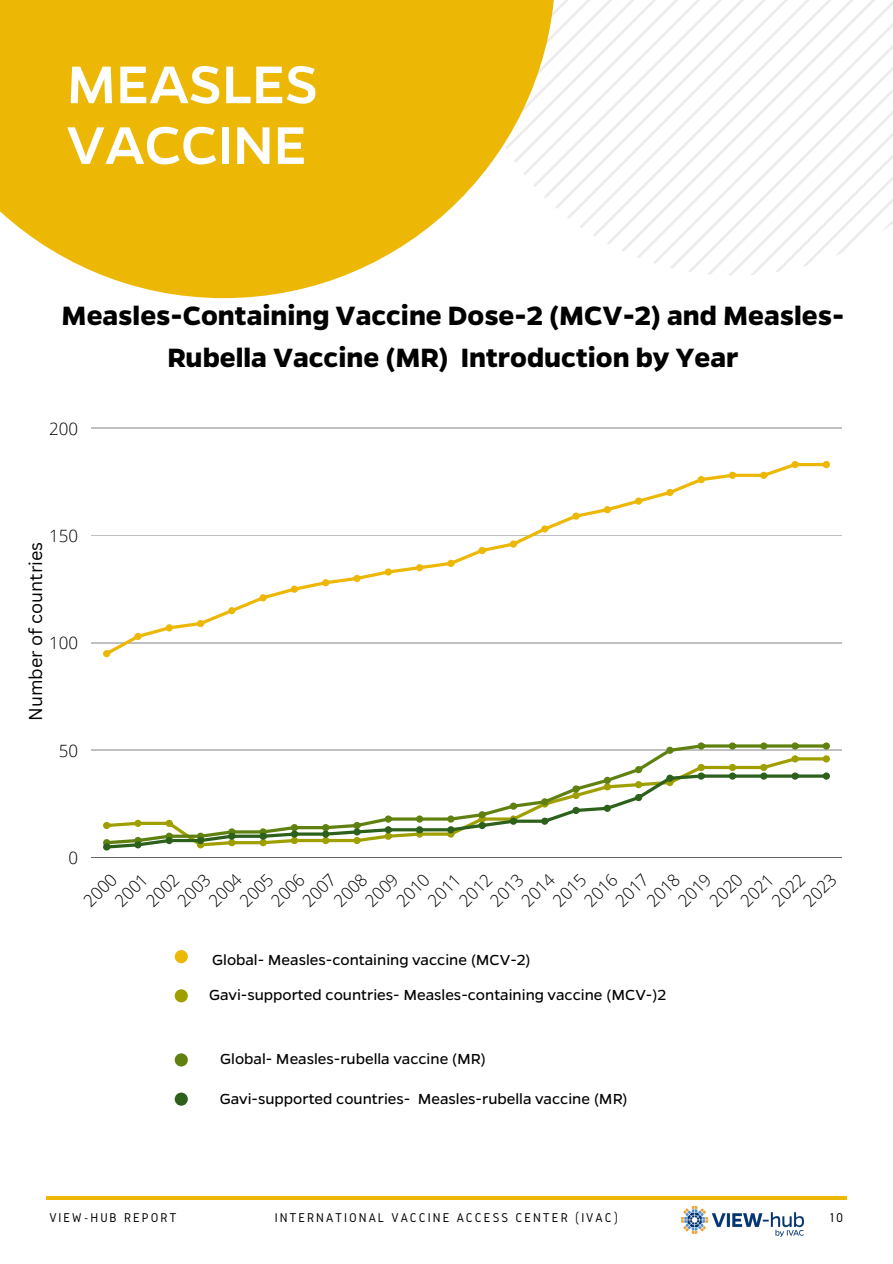
<style>
.page{position:relative;width:893px;height:1264px;background:#fff}
.page>*{position:absolute;margin:0;border:0;box-sizing:border-box;transform-origin:0 0}
.t1{font:500 60px/60.8px "Gentona";letter-spacing:-.01em;color:#fff}
.t2{font:700 30px/41.5px "Gentona";color:#000;text-align:center}
.t3{font:18px "Canva Sans";color:#000}
.t4{font:300 16.95px "Open Sans";color:#000}
.t5{font:16.5px/35.4px "Gentona";color:#000}
.t6{font:13.2px "Gidole";letter-spacing:.15em;color:#000}
</style>
<div class="page">
<hr style="left:46px;top:1196px;width:800px;height:3px;background:#ecb805">
<svg style="left:555px;top:0;width:337px;height:275px"></svg>
<svg style="left:0;top:0;width:555px;height:298px;fill:#ecb805"></svg>
<hr style="left:91px;top:427px;width:750px;height:1px;background:#000">
<hr style="left:91px;top:535px;width:750px;height:1px;background:#000">
<hr style="left:91px;top:642px;width:750px;height:1px;background:#000">
<hr style="left:91px;top:750px;width:750px;height:1px;background:#000">
<hr style="left:91px;top:857px;width:750px;height:1px;background:#000">
<svg style="left:103px;top:461px;width:726px;height:196px"></svg>
<svg style="left:103px;top:742px;width:726px;height:108px"></svg>
<div style="left:175px;top:950px;width:13px;height:13px;background:#ecb805;border-radius:50%"></div>
<div style="left:175px;top:989px;width:13px;height:13px;background:#a09f00;border-radius:50%"></div>
<div style="left:175px;top:1053px;width:13px;height:13px;background:#608110;border-radius:50%"></div>
<div style="left:175px;top:1092px;width:13px;height:13px;background:#2c601b;border-radius:50%"></div>
<img style="left:681px;top:1206px;width:122px;height:30px">
<h1 class="t1" style="left:66px;top:51px;width:254px">MEASLES<br>VACCINE</h1>
<h2 class="t2" style="left:62px;top:293px;width:784px">Measles-Containing Vaccine Dose-2 (MCV-2) and Measles-<br>Rubella Vaccine (MR) Introduction by Year</h2>
<p class="t4" style="left:49px;top:416px;width:30px">200</p>
<p class="t3" style="left:23px;top:721px;width:181px;rotate:-90deg">Number of countries</p>
<p class="t4" style="left:49px;top:524px;width:30px">150</p>
<p class="t4" style="left:49px;top:631px;width:30px">100</p>
<p class="t4" style="left:59px;top:738px;width:21px">50</p>
<p class="t4" style="left:68px;top:846px;width:11px">0</p>
<p class="t4" style="left:203px;top:895px;width:40px;rotate:-45deg">2004</p>
<p class="t4" style="left:516px;top:895px;width:40px;rotate:-45deg">2014</p>
<p class="t4" style="left:266px;top:895px;width:40px;rotate:-45deg">2006</p>
<p class="t4" style="left:578px;top:895px;width:40px;rotate:-45deg">2016</p>
<p class="t4" style="left:78px;top:895px;width:40px;rotate:-45deg">2000</p>
<p class="t4" style="left:391px;top:895px;width:40px;rotate:-45deg">2010</p>
<p class="t4" style="left:703px;top:895px;width:40px;rotate:-45deg">2020</p>
<p class="t4" style="left:328px;top:895px;width:40px;rotate:-45deg">2008</p>
<p class="t4" style="left:641px;top:895px;width:40px;rotate:-45deg">2018</p>
<p class="t4" style="left:359px;top:895px;width:40px;rotate:-45deg">2009</p>
<p class="t4" style="left:672px;top:895px;width:40px;rotate:-45deg">2019</p>
<p class="t4" style="left:297px;top:895px;width:40px;rotate:-45deg">2007</p>
<p class="t4" style="left:610px;top:895px;width:40px;rotate:-45deg">2017</p>
<p class="t4" style="left:109px;top:895px;width:40px;rotate:-45deg">2001</p>
<p class="t4" style="left:141px;top:895px;width:40px;rotate:-45deg">2002</p>
<p class="t4" style="left:422px;top:895px;width:40px;rotate:-45deg">2011</p>
<p class="t4" style="left:453px;top:895px;width:40px;rotate:-45deg">2012</p>
<p class="t4" style="left:735px;top:895px;width:40px;rotate:-45deg">2021</p>
<p class="t4" style="left:766px;top:895px;width:40px;rotate:-45deg">2022</p>
<p class="t4" style="left:172px;top:895px;width:40px;rotate:-45deg">2003</p>
<p class="t4" style="left:485px;top:895px;width:40px;rotate:-45deg">2013</p>
<p class="t4" style="left:797px;top:895px;width:40px;rotate:-45deg">2023</p>
<p class="t4" style="left:234px;top:895px;width:40px;rotate:-45deg">2005</p>
<p class="t4" style="left:547px;top:895px;width:40px;rotate:-45deg">2015</p>
<p class="t5" style="left:209px;top:941px;width:458px">Global- Measles-containing vaccine (MCV-2)<br>Gavi-supported countries- Measles-containing vaccine (MCV-)2</p>
<p class="t5" style="left:220px;top:1040px;width:267px">Global- Measles-rubella vaccine (MR)</p>
<p class="t5" style="left:220px;top:1079px;width:409px">Gavi-supported countries- Measles-rubella vaccine (MR)</p>
<p class="t6" style="left:49px;top:1209px;width:129px">VIEW-HUB REPORT</p>
<p class="t6" style="left:275px;top:1209px;width:344px">INTERNATIONAL VACCINE ACCESS CENTER (IVAC)</p>
<p class="t6" style="left:829px;top:1209px;width:15px">10</p>
</div>
